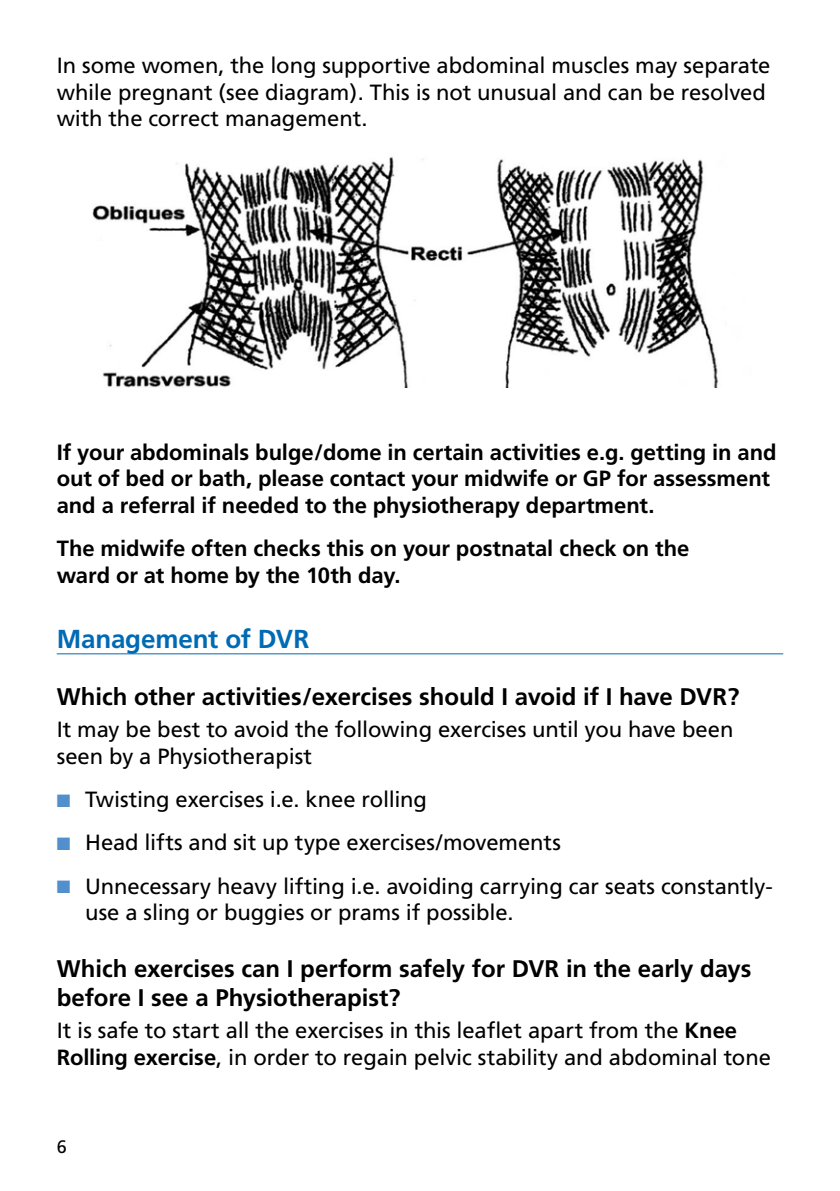
<style>
.page{position:relative;width:840px;height:1191px;background:#fff}
.page>*{position:absolute;margin:0;border:0;box-sizing:border-box;transform-origin:0 0}
.t1{font:700 26px "Frutiger";letter-spacing:-.005em;color:#006ab4}
.t2{font:700 24px/28.8px "Frutiger";letter-spacing:-.005em;color:#000}
.t3{font:22px/26.4px "Frutiger";letter-spacing:-.005em;color:#000}
.t4{font:700 22px/26.4px "Frutiger";letter-spacing:-.005em;color:#000}
.t5{font:18px "Frutiger";color:#000}
.s1{color:#5290cd}
.s2{font-weight:700}
</style>
<div class="page">
<hr style="left:57px;top:653px;width:725px;height:1px;background:#006ab4">
<img style="left:92px;top:157px;width:627px;height:231px">
<p class="t3" style="left:57px;top:52px;width:714px">In some women, the long supportive abdominal muscles may separate while pregnant (see diagram). This is not unusual and can be resolved with the correct management.</p>
<p class="t4" style="left:57px;top:439px;width:720px">If your abdominals bulge/dome in certain activities e.g. getting in and out of bed or bath, please contact your midwife or GP for assessment and a referral if needed to the physiotherapy department.</p>
<p class="t4" style="left:57px;top:535px;width:634px">The midwife often checks this on your postnatal check on the ward or at home by the 10th day.</p>
<p class="t1" style="left:57px;top:623px;width:254px">Management of DVR</p>
<p class="t2" style="left:57px;top:682px;width:683px">Which other activities/exercises should I avoid if I have DVR?</p>
<p class="t3" style="left:57px;top:716px;width:678px">It may be best to avoid the following exercises until you have been seen by a Physiotherapist</p>
<p class="t3" style="left:57px;top:786px;width:371px"><span class="s1">■</span> Twisting exercises i.e. knee rolling</p>
<p class="t3" style="left:57px;top:829px;width:505px"><span class="s1">■</span> Head lifts and sit up type exercises/movements</p>
<p class="t3" style="left:85px;top:873px;width:688px;text-indent:-28px"><span class="s1">■</span> Unnecessary heavy lifting i.e. avoiding carrying car seats constantly&shy;use a sling or buggies or prams if possible.</p>
<p class="t2" style="left:57px;top:954px;width:695px">Which exercises can I perform safely for DVR in the early days before I see a Physiotherapist?</p>
<p class="t3" style="left:57px;top:1017px;width:715px">It is safe to start all the exercises in this leaflet apart from the <span class="s2">Knee<br>Rolling exercise</span>, in order to regain pelvic stability and abdominal tone</p>
<p class="t5" style="left:57px;top:1136px;width:12px">6</p>
</div>
